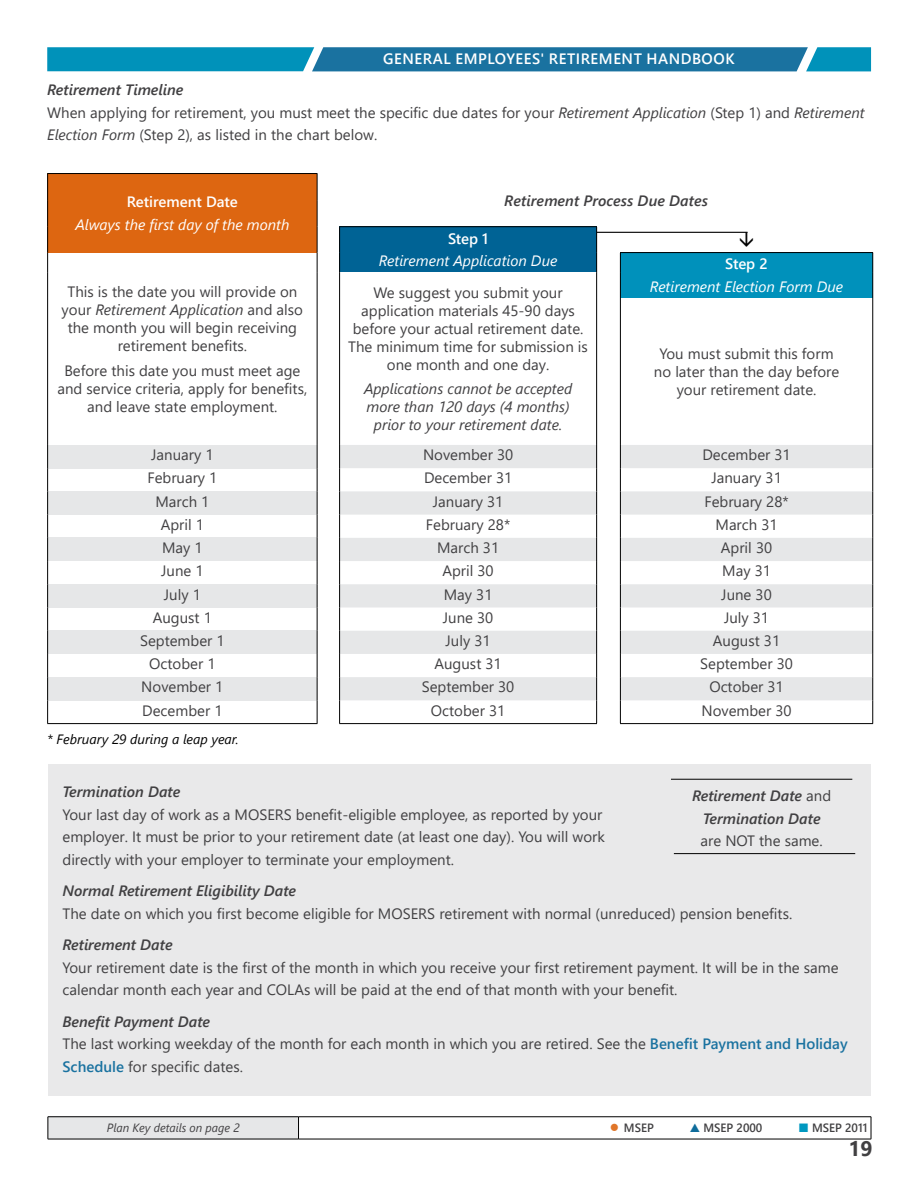
<style>
.page{position:relative;width:918px;height:1188px;background:#fff}
.page>*{position:absolute;margin:0;border:0;box-sizing:border-box;transform-origin:0 0}
.t1{font:700 21px "Segoe UI";color:#414042}
.t2{font:15px/18px "Segoe UI";color:#414042}
.t3{font:italic 600 15px/22.5px "Segoe UI";color:#414042;text-align:center}
.t4{font:italic 15px/18px "Segoe UI";color:#414042;text-align:center}
.t5{font:italic 15px "Segoe UI";color:#fff}
.t6{font:600 15px "Segoe UI";letter-spacing:.035em;color:#fff}
.t7{font:600 15px "Segoe UI";color:#fff}
.t8{font:italic 13.5px "Segoe UI";color:#000}
.t9{font:600 12px "Segoe UI";color:#414042}
.t10{font:italic 12px "Segoe UI";color:#414042}
.s1{font-weight:600;font-style:italic}
.s2{font-style:italic}
.s3{font-weight:600;color:#1a72a0}
.s4{font-weight:400;font-style:normal}
.s5{font-weight:400;font-size:16.5px;color:#e07529}
.s6{font-weight:400;color:#0e6c9b}
.s7{font-weight:400;color:#0098c0}
</style>
<div class="page">
<svg style="left:47px;top:47px;width:825px;height:24px;background:#1783ad"></svg>
<div style="left:48px;top:1117px;width:251px;height:22px;background:#e6e7e8"></div>
<svg style="left:871px;top:1117px;width:1px;height:22px"></svg>
<hr style="left:48px;top:1117px;width:251px;height:1px;background:#000">
<svg style="left:48px;top:1117px;width:1px;height:22px"></svg>
<hr style="left:299px;top:1117px;width:572px;height:1px;background:#000">
<svg style="left:298px;top:1118px;width:1px;height:21px"></svg>
<hr style="left:48px;top:1139px;width:251px;height:1px;background:#000">
<hr style="left:299px;top:1139px;width:572px;height:1px;background:#000">
<div style="left:48px;top:765px;width:822px;height:331px;background:#e9e9ea"></div>
<hr style="left:596px;top:232px;width:152px;height:1px;background:#000">
<div style="left:48px;top:174px;width:269px;height:79px;background:#d61"></div>
<div style="left:340px;top:227px;width:257px;height:45px;background:#006395"></div>
<div style="left:620px;top:253px;width:253px;height:45px;background:#0091bb"></div>
<div style="left:48px;top:445px;width:269px;height:23px;background:#e6e7e8"></div>
<div style="left:48px;top:491px;width:269px;height:24px;background:#e6e7e8"></div>
<div style="left:48px;top:538px;width:269px;height:23px;background:#e6e7e8"></div>
<div style="left:48px;top:584px;width:269px;height:24px;background:#e6e7e8"></div>
<div style="left:48px;top:631px;width:269px;height:23px;background:#e6e7e8"></div>
<div style="left:48px;top:677px;width:269px;height:23px;background:#e6e7e8"></div>
<hr style="left:47px;top:723px;width:271px;height:1px;background:#000">
<hr style="left:339px;top:723px;width:258px;height:1px;background:#000">
<hr style="left:620px;top:723px;width:253px;height:1px;background:#000">
<hr style="left:47px;top:298px;width:1px;height:147px;background:#000">
<hr style="left:317px;top:298px;width:1px;height:147px;background:#000">
<svg style="left:47px;top:445px;width:1px;height:278px"></svg>
<svg style="left:317px;top:445px;width:1px;height:278px"></svg>
<hr style="left:339px;top:298px;width:1px;height:147px;background:#000">
<hr style="left:596px;top:298px;width:1px;height:147px;background:#000">
<hr style="left:620px;top:298px;width:1px;height:147px;background:#000">
<hr style="left:872px;top:298px;width:1px;height:147px;background:#000">
<svg style="left:339px;top:445px;width:534px;height:278px"></svg>
<hr style="left:47px;top:173px;width:271px;height:1px;background:#000">
<svg style="left:47px;top:174px;width:1px;height:124px"></svg>
<svg style="left:317px;top:174px;width:1px;height:124px"></svg>
<hr style="left:339px;top:226px;width:258px;height:1px;background:#000">
<svg style="left:339px;top:227px;width:1px;height:71px"></svg>
<svg style="left:596px;top:227px;width:1px;height:71px"></svg>
<hr style="left:620px;top:252px;width:253px;height:1px;background:#000">
<svg style="left:620px;top:253px;width:1px;height:45px"></svg>
<svg style="left:872px;top:253px;width:1px;height:45px"></svg>
<hr style="left:671px;top:779px;width:181px;height:1px;background:#000">
<hr style="left:674px;top:853px;width:181px;height:1px;background:#000">
<p class="t6" style="left:383px;top:45px;width:353px">GENERAL EMPLOYEES' RETIREMENT HANDBOOK</p>
<p class="t2" style="left:47px;top:77px;width:819px;line-height:22.5px"><span class="s1">Retirement Timeline<br></span>When applying for retirement, you must meet the specific due dates for your <span class="s2">Retirement Application</span> (Step 1) and <span class="s2">Retirement<br>Election Form</span> (Step 2), as listed in the chart below.</p>
<p class="t7" style="left:127px;top:188px;width:113px">Retirement Date</p>
<p class="t5" style="left:75px;top:212px;width:216px">Always the first day of the month</p>
<p class="t2" style="left:62px;top:281px;width:243px;text-align:center">This is the date you will provide on your <span class="s2">Retirement Application</span> and also the month you will begin receiving retirement benefits.</p>
<p class="t2" style="left:57px;top:360px;width:251px;text-align:center">Before this date you must meet age and service criteria, apply for benefits, and leave state employment.</p>
<p class="t3" style="left:504px;top:188px;width:205px">Retirement Process Due Dates</p>
<p class="t6" style="left:448px;top:224px;width:42px">Step 1</p>
<p class="t5" style="left:379px;top:249px;width:180px">Retirement Application Due</p>
<p class="t6" style="left:725px;top:250px;width:44px">Step 2</p>
<p class="t2" style="left:374px;top:282px;width:191px">We suggest you submit your</p>
<p class="t5" style="left:650px;top:275px;width:195px">Retirement Election Form Due</p>
<p class="t2" style="left:348px;top:300px;width:241px;text-align:center">application materials 45-90 days before your actual retirement date.<br>The minimum time for submission is one month and one day.</p>
<p class="t4" style="left:364px;top:379px;width:210px">Applications cannot be accepted more than 120 days (4 months) prior to your retirement date.</p>
<p class="t2" style="left:654px;top:343px;width:187px;text-align:center">You must submit this form no later than the day before your retirement date.</p>
<p class="t2" style="left:151px;top:445px;width:64px">January 1</p>
<p class="t2" style="left:423px;top:445px;width:92px">November 30</p>
<p class="t2" style="left:702px;top:445px;width:90px">December 31</p>
<p class="t2" style="left:147px;top:468px;width:72px">February 1</p>
<p class="t2" style="left:424px;top:468px;width:90px">December 31</p>
<p class="t2" style="left:711px;top:468px;width:72px">January 31</p>
<p class="t2" style="left:155px;top:491px;width:55px">March 1</p>
<p class="t2" style="left:433px;top:491px;width:72px">January 31</p>
<p class="t2" style="left:704px;top:491px;width:86px">February 28*</p>
<p class="t2" style="left:161px;top:514px;width:45px">April 1</p>
<p class="t2" style="left:426px;top:514px;width:86px">February 28*</p>
<p class="t2" style="left:716px;top:514px;width:64px">March 31</p>
<p class="t2" style="left:162px;top:537px;width:42px">May 1</p>
<p class="t2" style="left:437px;top:537px;width:64px">March 31</p>
<p class="t2" style="left:721px;top:537px;width:53px">April 30</p>
<p class="t2" style="left:161px;top:561px;width:44px">June 1</p>
<p class="t2" style="left:442px;top:561px;width:53px">April 30</p>
<p class="t2" style="left:722px;top:561px;width:50px">May 31</p>
<p class="t2" style="left:164px;top:584px;width:38px">July 1</p>
<p class="t2" style="left:444px;top:584px;width:50px">May 31</p>
<p class="t2" style="left:721px;top:584px;width:52px">June 30</p>
<p class="t2" style="left:153px;top:607px;width:61px">August 1</p>
<p class="t2" style="left:443px;top:607px;width:52px">June 30</p>
<p class="t2" style="left:724px;top:607px;width:47px">July 31</p>
<p class="t2" style="left:140px;top:630px;width:86px">September 1</p>
<p class="t2" style="left:446px;top:630px;width:47px">July 31</p>
<p class="t2" style="left:713px;top:630px;width:69px">August 31</p>
<p class="t2" style="left:149px;top:654px;width:68px">October 1</p>
<p class="t2" style="left:434px;top:654px;width:69px">August 31</p>
<p class="t2" style="left:700px;top:654px;width:94px">September 30</p>
<p class="t2" style="left:141px;top:677px;width:84px">November 1</p>
<p class="t2" style="left:422px;top:677px;width:94px">September 30</p>
<p class="t2" style="left:709px;top:677px;width:76px">October 31</p>
<p class="t2" style="left:142px;top:700px;width:82px">December 1</p>
<p class="t2" style="left:431px;top:700px;width:76px">October 31</p>
<p class="t2" style="left:701px;top:700px;width:92px">November 30</p>
<p class="t8" style="left:47px;top:729px;width:193px">* February 29 during a leap year.</p>
<p class="t3" style="left:62px;top:779px;width:119px">Termination Date</p>
<p class="t2" style="left:62px;top:802px;width:544px;line-height:22.5px">Your last day of work as a MOSERS benefit-eligible employee, as reported by your employer. It must be prior to your retirement date (at least one day). You will work directly with your employer to terminate your employment.</p>
<p class="t3" style="left:62px;top:878px;width:235px">Normal Retirement Eligibility Date</p>
<p class="t2" style="left:62px;top:903px;width:731px">The date on which you first become eligible for MOSERS retirement with normal (unreduced) pension benefits.</p>
<p class="t3" style="left:62px;top:932px;width:112px">Retirement Date</p>
<p class="t2" style="left:62px;top:955px;width:778px;line-height:22.5px">Your retirement date is the first of the month in which you receive your first retirement payment. It will be in the same calendar month each year and COLAs will be paid at the end of that month with your benefit.</p>
<p class="t2" style="left:62px;top:1009px;width:787px;line-height:22.5px"><span class="s1">Benefit Payment Date<br></span>The last working weekday of the month for each month in which you are retired. See the <span class="s3">Benefit Payment and Holiday<br>Schedule</span> for specific dates.</p>
<p class="t3" style="left:692px;top:783px;width:141px">Retirement Date <span class="s4">and<br></span>Termination Date</p>
<p class="t2" style="left:701px;top:830px;width:124px">are NOT the same.</p>
<p class="t10" style="left:107px;top:1118px;width:134px">Plan Key details on page 2</p>
<p class="t9" style="left:609px;top:1117px;width:46px"><span class="s5">●</span> MSEP</p>
<p class="t9" style="left:690px;top:1117px;width:74px"><span class="s6">▲</span> MSEP 2000</p>
<p class="t9" style="left:798px;top:1117px;width:71px"><span class="s7">■</span> MSEP 2011</p>
<h1 class="t1" style="left:849px;top:1129px;width:26px">19</h1>
</div>
